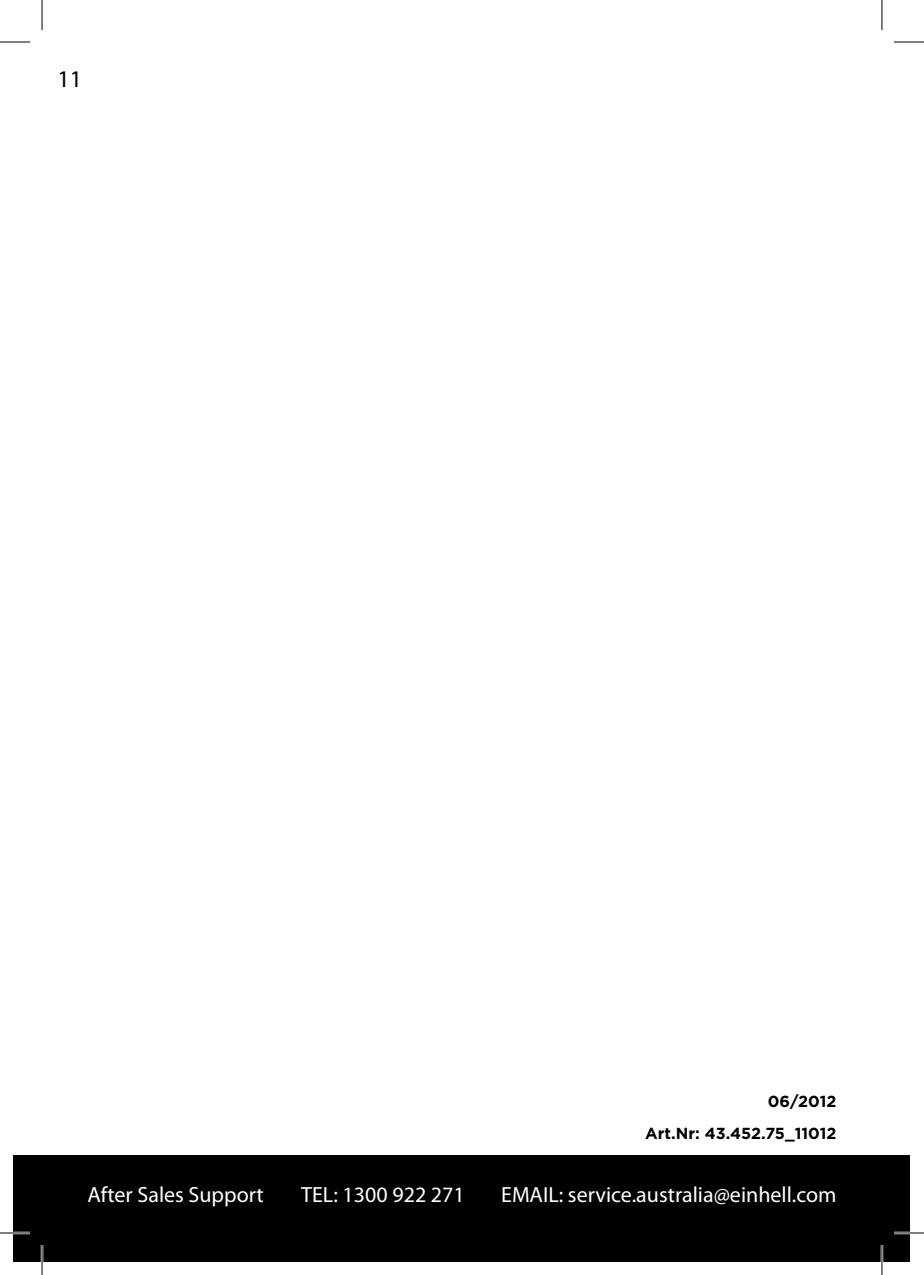
<style>
.page{position:relative;width:924px;height:1275px;background:#fff}
.page>*{position:absolute;margin:0;border:0;box-sizing:border-box;transform-origin:0 0}
.t1{font:24px "Myriad Pro";color:#000}
.t2{font:22px "Myriad Pro";color:#fff}
.t3{font:700 16px/32px "Gotham";color:#000;text-align:right}
</style>
<div class="page">
<div style="left:14px;top:1154px;width:895px;height:107px;background:#000"></div>
<hr style="left:0;top:1231px;width:30px;height:3px;background:#fff">
<hr style="left:893px;top:1231px;width:30px;height:3px;background:#fff">
<hr style="left:41px;top:1245px;width:2px;height:30px;background:#fff">
<hr style="left:880px;top:1245px;width:2px;height:30px;background:#fff">
<hr style="left:0;top:42px;width:30px;height:1px;background:#000">
<hr style="left:893px;top:42px;width:30px;height:1px;background:#000">
<hr style="left:0;top:1232px;width:30px;height:1px;background:#000">
<hr style="left:893px;top:1232px;width:30px;height:1px;background:#000">
<hr style="left:42px;top:0;width:1px;height:30px;background:#000">
<hr style="left:42px;top:1245px;width:1px;height:30px;background:#000">
<hr style="left:881px;top:0;width:1px;height:30px;background:#000">
<hr style="left:881px;top:1245px;width:1px;height:30px;background:#000">
<p class="t1" style="left:58px;top:64px;width:26px">11</p>
<p class="t3" style="left:645px;top:1085px;width:193px">06/2012<br>Art.Nr: 43.452.75_11012</p>
<p class="t2" style="left:87px;top:1181px;width:178px">After Sales Support</p>
<p class="t2" style="left:301px;top:1181px;width:165px">TEL: 1300 922 271</p>
<p class="t2" style="left:501px;top:1181px;width:336px">EMAIL: service.australia@einhell.com</p>
</div>
